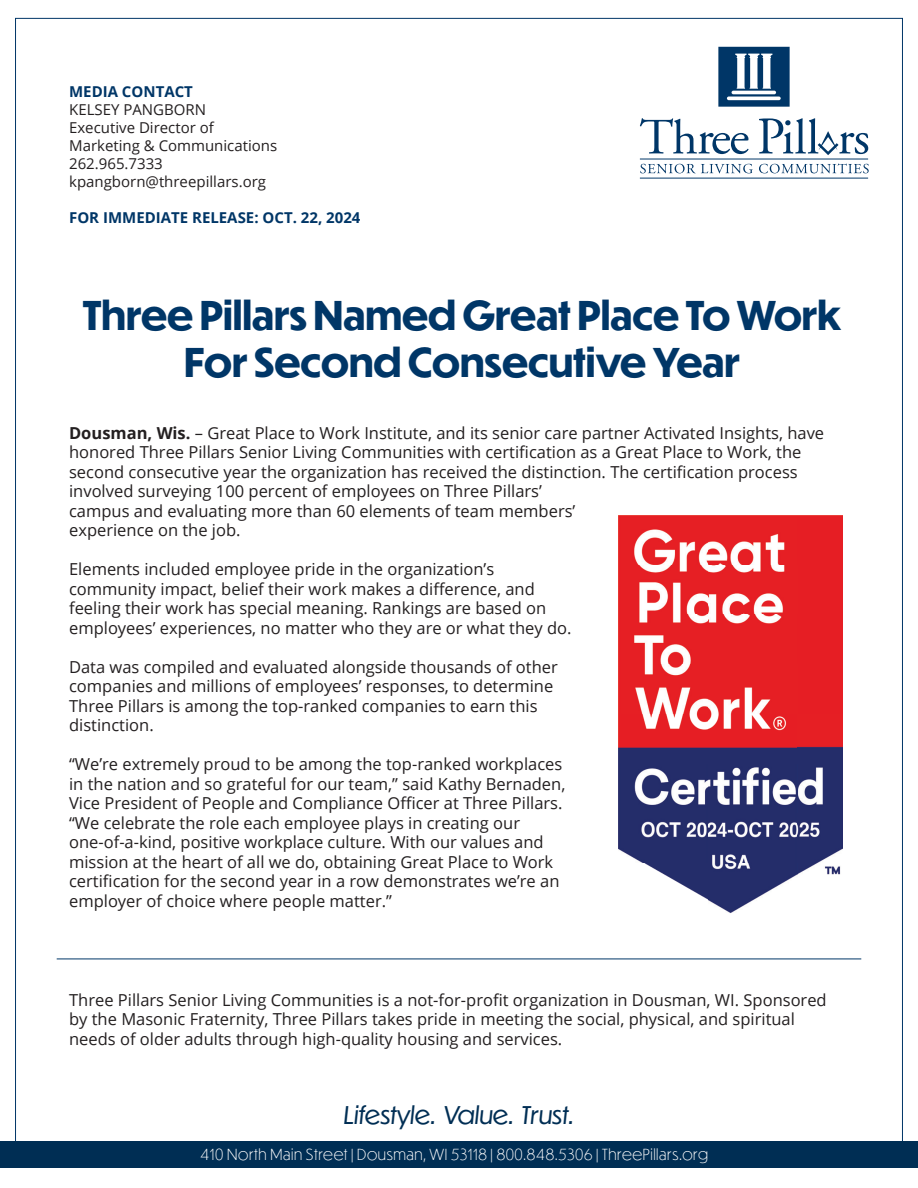
<style>
.page{position:relative;width:918px;height:1188px;background:#fff}
.page>*{position:absolute;margin:0;border:0;box-sizing:border-box;transform-origin:0 0}
.t1{font:700 39px/46.8px "Dunbar Tall";color:#003667;text-align:center}
.t2{font:italic 24px "Dunbar Tall";color:#002e54}
.t3{font:16.5px/19.5px "Open Sans";color:#231f20}
.t4{font:15px/18px "Open Sans";color:#231f20}
.t5{font:300 15px "Dunbar Tall";letter-spacing:.04em;color:#fff}
.t6{font:700 15px "Open Sans";color:#003667}
.s1{font-weight:700}
</style>
<div class="page">
<svg style="left:718px;top:47px;width:72px;height:60px"></svg>
<hr style="left:640px;top:159px;width:228px;height:1px;background:#003667">
<hr style="left:640px;top:178px;width:228px;height:1px;background:#003667">
<svg style="left:640px;top:118px;width:109px;height:36px"></svg>
<svg style="left:759px;top:118px;width:109px;height:37px"></svg>
<svg style="left:640px;top:164px;width:113px;height:9px"></svg>
<svg style="left:759px;top:164px;width:110px;height:9px"></svg>
<img style="left:619px;top:516px;width:223px;height:397px">
<div style="left:0;top:1141px;width:918px;height:27px;background:#002e54"></div>
<hr style="left:57px;top:959px;width:804px;height:1px;background:#003667">
<p class="t6" style="left:69px;top:81px;width:125px">MEDIA CONTACT</p>
<p class="t4" style="left:69px;top:100px;width:210px">KELSEY PANGBORN<br>Executive Director of<br>Marketing &amp; Communications<br>262.965.7333 kpangborn@threepillars.org</p>
<p class="t6" style="left:69px;top:207px;width:293px">FOR IMMEDIATE RELEASE: OCT. 22, 2024</p>
<h1 class="t1" style="left:83px;top:291px;width:760px">Three Pillars Named Great Place To Work<br>For Second Consecutive Year</h1>
<p class="t3" style="left:69px;top:423px;width:757px"><span class="s1">Dousman, Wis.</span> – Great Place to Work Institute, and its senior care partner Activated Insights, have honored Three Pillars Senior Living Communities with certification as a Great Place to Work, the second consecutive year the organization has received the distinction. The certification process involved surveying 100 percent of employees on Three Pillars’<br>campus and evaluating more than 60 elements of team members’<br>experience on the job.</p>
<p class="t3" style="left:69px;top:559px;width:504px">Elements included employee pride in the organization’s community impact, belief their work makes a difference, and feeling their work has special meaning. Rankings are based on employees’ experiences, no matter who they are or what they do.</p>
<p class="t3" style="left:69px;top:657px;width:490px">Data was compiled and evaluated alongside thousands of other companies and millions of employees’ responses, to determine Three Pillars is among the top-ranked companies to earn this distinction.</p>
<p class="t3" style="left:69px;top:754px;width:498px">“We’re extremely proud to be among the top-ranked workplaces in the nation and so grateful for our team,” said Kathy Bernaden, Vice President of People and Compliance Officer at Three Pillars. “We celebrate the role each employee plays in creating our one-of-a-kind, positive workplace culture. With our values and mission at the heart of all we do, obtaining Great Place to Work certification for the second year in a row demonstrates we’re an employer of choice where people matter.”</p>
<p class="t3" style="left:69px;top:990px;width:759px">Three Pillars Senior Living Communities is a not-for-profit organization in Dousman, WI. Sponsored by the Masonic Fraternity, Three Pillars takes pride in meeting the social, physical, and spiritual needs of older adults through high-quality housing and services.</p>
<h2 class="t2" style="left:344px;top:1098px;width:232px">Lifestyle. Value. Trust.</h2>
<p class="t5" style="left:200px;top:1144px;width:509px">410 North Main Street | Dousman, WI 53118 | 800.848.5306 | ThreePillars.org</p>
</div>
